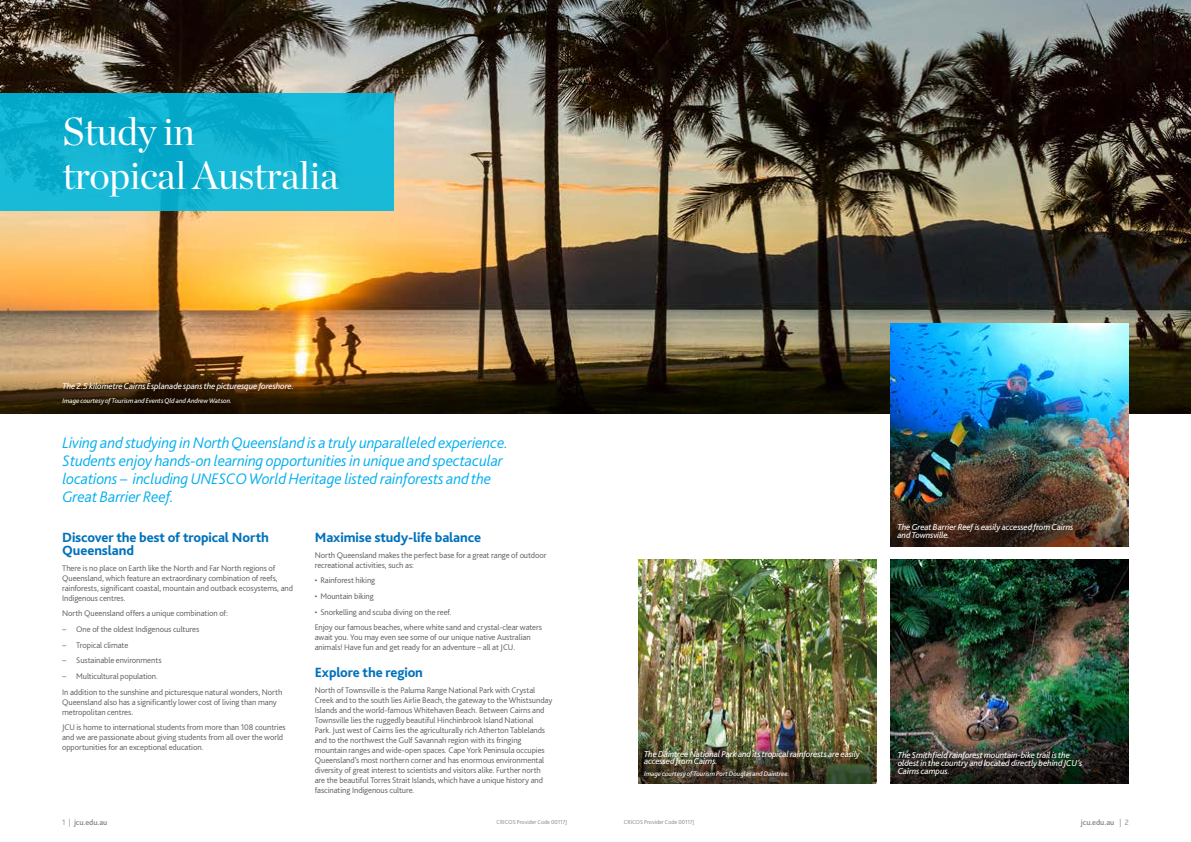
<style>
.page{position:relative;width:1191px;height:842px;background:#fff}
.page>*{position:absolute;margin:0;border:0;box-sizing:border-box;transform-origin:0 0}
.t1{font:39px/44px "Chronicle Display";letter-spacing:-.01em;color:#fff}
.t2{font:italic 300 16px/18px "Bliss 2";letter-spacing:-.01em;color:#00aeef}
.t3{font:800 14px/13px "Bliss 2";letter-spacing:-.01em;color:#0072bc}
.t4{font:italic 9px/8px "Bliss 2";letter-spacing:-.01em;color:#fff}
.t5{font:300 8.5px/10px "Bliss 2";letter-spacing:-.01em;color:#58595b}
.t6{font:500 8px "Bliss 2";letter-spacing:-.005em;color:#808285}
.t7{font:italic 7px "Bliss 2";letter-spacing:-.005em;color:#fff}
.t8{font:300 6px "Bliss 2";letter-spacing:-.005em;color:#808285}
.s1{font-weight:300}
</style>
<div class="page">
<img style="left:0;top:0;width:1191px;height:368px">
<svg style="left:0;top:93px;width:394px;height:118px;background:#10b2d1"></svg>
<svg style="left:0;top:368px;width:1191px;height:46px;background:#35260d"></svg>
<img style="left:890px;top:560px;width:238px;height:177px">
<img style="left:890px;top:737px;width:238px;height:47px">
<img style="left:890px;top:323px;width:238px;height:178px">
<img style="left:890px;top:501px;width:238px;height:46px">
<img style="left:638px;top:560px;width:238px;height:177px">
<img style="left:638px;top:737px;width:238px;height:47px">
<h1 class="t1" style="left:62px;top:106px;width:278px">Study in<br>tropical Australia</h1>
<p class="t4" style="left:62px;top:382px;width:233px">The 2.5 kilometre Cairns Esplanade spans the picturesque foreshore.</p>
<p class="t7" style="left:62px;top:396px;width:171px">Image courtesy of Tourism and Events Qld and Andrew Watson.</p>
<p class="t2" style="left:62px;top:434px;width:447px">Living and studying in North Queensland is a truly unparalleled experience.<br>Students enjoy hands-on learning opportunities in unique and spectacular locations – including UNESCO World Heritage listed rainforests and the Great Barrier Reef.</p>
<h3 class="t3" style="left:315px;top:531px;width:168px">Maximise study-life balance</h3>
<p class="t5" style="left:315px;top:550px;width:233px">North Queensland makes the perfect base for a great range of outdoor recreational activities, such as:</p>
<p class="t5" style="left:315px;top:575px;width:62px">• Rainforest hiking</p>
<p class="t5" style="left:315px;top:591px;width:61px">• Mountain biking</p>
<p class="t5" style="left:315px;top:604px;width:229px;line-height:15.7px">• Snorkelling and scuba diving on the reef.<br>Enjoy our famous beaches, where white sand and crystal-clear waters</p>
<p class="t5" style="left:315px;top:632px;width:217px">await you. You may even see some of our unique native Australian animals! Have fun and get ready for an adventure – all at JCU.</p>
<h3 class="t3" style="left:315px;top:666px;width:110px">Explore the region</h3>
<p class="t5" style="left:315px;top:685px;width:239px">North of Townsville is the Paluma Range National Park with Crystal Creek and to the south lies Airlie Beach, the gateway to the Whistsunday Islands and the world-famous Whitehaven Beach. Between Cairns and Townsville lies the ruggedly beautiful Hinchinbrook Island National<br>Park. Just west of Cairns lies the agriculturally rich Atherton Tablelands and to the northwest the Gulf Savannah region with its fringing mountain ranges and wide-open spaces. Cape York Peninsula occupies Queensland’s most northern corner and has enormous environmental diversity of great interest to scientists and visitors alike. Further north are the beautiful Torres Strait Islands, which have a unique history and fascinating Indigenous culture.</p>
<h3 class="t3" style="left:62px;top:531px;width:208px">Discover the best of tropical North<br>Queensland</h3>
<p class="t5" style="left:62px;top:563px;width:232px">There is no place on Earth like the North and Far North regions of Queensland, which feature an extraordinary combination of reefs, rainforests, significant coastal, mountain and outback ecosystems, and Indigenous centres.</p>
<p class="t5" style="left:62px;top:605px;width:222px;line-height:15.7px">North Queensland offers a unique combination of:<br>− One of the oldest Indigenous cultures<br>− Tropical climate<br>− Sustainable environments<br>− Multicultural population.<br>In addition to the sunshine and picturesque natural wonders, North</p>
<p class="t5" style="left:62px;top:697px;width:216px">Queensland also has a significantly lower cost of living than many metropolitan centres.</p>
<p class="t5" style="left:62px;top:722px;width:225px">JCU is home to international students from more than 108 countries and we are passionate about giving students from all over the world opportunities for an exceptional education.</p>
<p class="t4" style="left:897px;top:523px;width:177px">The Great Barrier Reef is easily accessed from Cairns and Townsville.</p>
<p class="t4" style="left:644px;top:750px;width:217px;line-height:7px">The Daintree National Park and its tropical rainforests are easily accessed from Cairns.</p>
<p class="t7" style="left:644px;top:770px;width:147px">Image courtesy of Tourism Port Douglas and Daintree.</p>
<p class="t4" style="left:897px;top:751px;width:186px">The Smithfield rainforest mountain-bike trail is the oldest in the country and located directly behind JCU’s<br>Cairns campus.</p>
<p class="t6" style="left:62px;top:818px;width:47px"><span class="s1">1 |</span> jcu.edu.au</p>
<p class="t8" style="left:496px;top:818px;width:72px">CRICOS Provider Code 00117J</p>
<p class="t8" style="left:624px;top:818px;width:72px">CRICOS Provider Code 00117J</p>
<p class="t6" style="left:1081px;top:818px;width:49px">jcu.edu.au <span class="s1">| 2</span></p>
</div>
